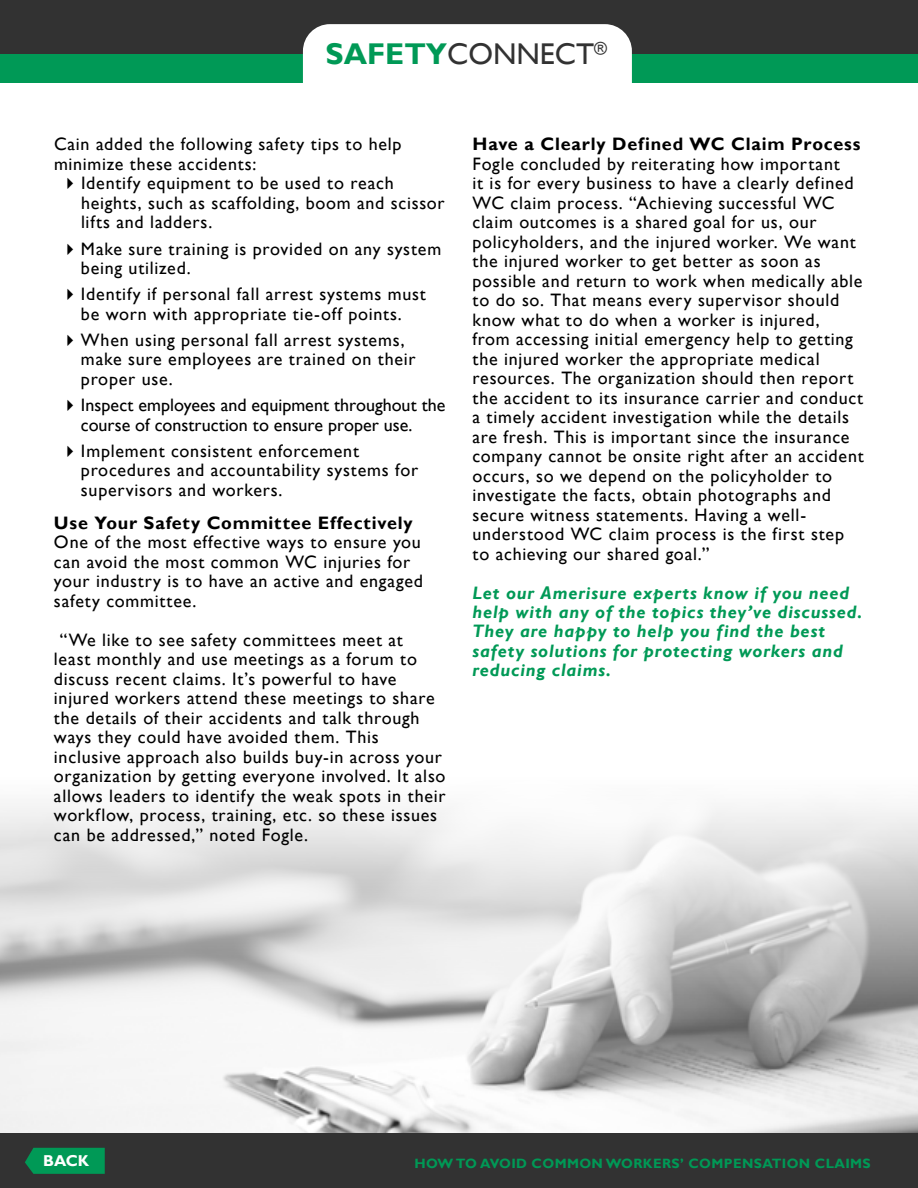
<style>
.page{position:relative;width:918px;height:1188px;background:#fff}
.page>*{position:absolute;margin:0;border:0;box-sizing:border-box;transform-origin:0 0}
.t1{font:30px "Gill Sans";color:#323232}
.t2{font:18px/19.5px "Gill Sans";letter-spacing:.04em;color:#000}
.t3{font:italic 700 18px/19.5px "Gill Sans";letter-spacing:.045em;color:#009956}
.t4{font:18px/19.5px "Gill Sans";color:#000}
.t5{font:700 18px "Gill Sans";letter-spacing:.045em;color:#000}
.t6{font:700 15.75px "Gill Sans";color:#fff}
.t7{font:700 13.5px "Gill Sans";letter-spacing:.03em;color:#009956}
.s1{font-weight:700;color:#009956}
</style>
<div class="page">
<img style="left:0;top:806px;width:918px;height:327px">
<div style="left:0;top:0;width:918px;height:54px;background:#323232"></div>
<div style="left:0;top:54px;width:918px;height:28px;background:#009956"></div>
<div style="left:303px;top:24px;width:329px;height:59px;background:#fff"></div>
<div style="left:0;top:1133px;width:918px;height:55px;background:#323232"></div>
<svg style="left:25px;top:1148px;width:80px;height:26px;background:#029253"></svg>
<h1 class="t1" style="left:326px;top:42px;width:283px"><span class="s1">SAFETY</span>CONNECT<sup>®</sup></h1>
<p class="t2" style="left:54px;top:136px;width:349px">Cain added the following safety tips to help minimize these accidents:</p>
<p class="t2" style="left:81px;top:175px;width:365px">Identify equipment to be used to reach heights, such as scaffolding, boom and scissor lifts and ladders.</p>
<p class="t2" style="left:81px;top:240px;width:362px">Make sure training is provided on any system being utilized.</p>
<p class="t2" style="left:81px;top:286px;width:346px">Identify if personal fall arrest systems must be worn with appropriate tie-off points.</p>
<p class="t2" style="left:81px;top:332px;width:336px">When using personal fall arrest systems, make sure employees are trained on their proper use.</p>
<p class="t4" style="left:81px;top:397px;width:366px">Inspect employees and equipment throughout the course of construction to ensure proper use.</p>
<p class="t2" style="left:81px;top:443px;width:339px">Implement consistent enforcement procedures and accountability systems for supervisors and workers.</p>
<p class="t5" style="left:54px;top:515px;width:360px">Use Your Safety Committee Effectively</p>
<p class="t2" style="left:54px;top:534px;width:370px">One of the most effective ways to ensure you can avoid the most common WC injuries for your industry is to have an active and engaged safety committee.</p>
<p class="t2" style="left:54px;top:631px;width:393px;text-indent:6px">“We like to see safety committees meet at<br>least monthly and use meetings as a forum to discuss recent claims. It’s powerful to have injured workers attend these meetings to share the details of their accidents and talk through ways they could have avoided them. This inclusive approach also builds buy-in across your organization by getting everyone involved. It also allows leaders to identify the weak spots in their workflow, process, training, etc. so these issues can be addressed,” noted Fogle.</p>
<p class="t5" style="left:472px;top:137px;width:390px">Have a Clearly Defined WC Claim Process</p>
<p class="t2" style="left:472px;top:155px;width:393px">Fogle concluded by reiterating how important<br>it is for every business to have a clearly defined WC claim process. “Achieving successful WC claim outcomes is a shared goal for us, our policyholders, and the injured worker. We want the injured worker to get better as soon as possible and return to work when medically able to do so. That means every supervisor should know what to do when a worker is injured,<br>from accessing initial emergency help to getting the injured worker the appropriate medical resources. The organization should then report the accident to its insurance carrier and conduct a timely accident investigation while the details are fresh. This is important since the insurance company cannot be onsite right after an accident occurs, so we depend on the policyholder to investigate the facts, obtain photographs and secure witness statements. Having a well&shy;understood WC claim process is the first step to achieving our shared goal.”</p>
<p class="t3" style="left:472px;top:584px;width:391px">Let our Amerisure experts know if you need help with any of the topics they’ve discussed.<br>They are happy to help you find the best safety solutions for protecting workers and reducing claims.</p>
<p class="t6" style="left:43px;top:1154px;width:48px">BACK</p>
<p class="t7" style="left:414px;top:1157px;width:458px">HOW TO AVOID COMMON WORKERS’ COMPENSATION CLAIMS</p>
</div>
